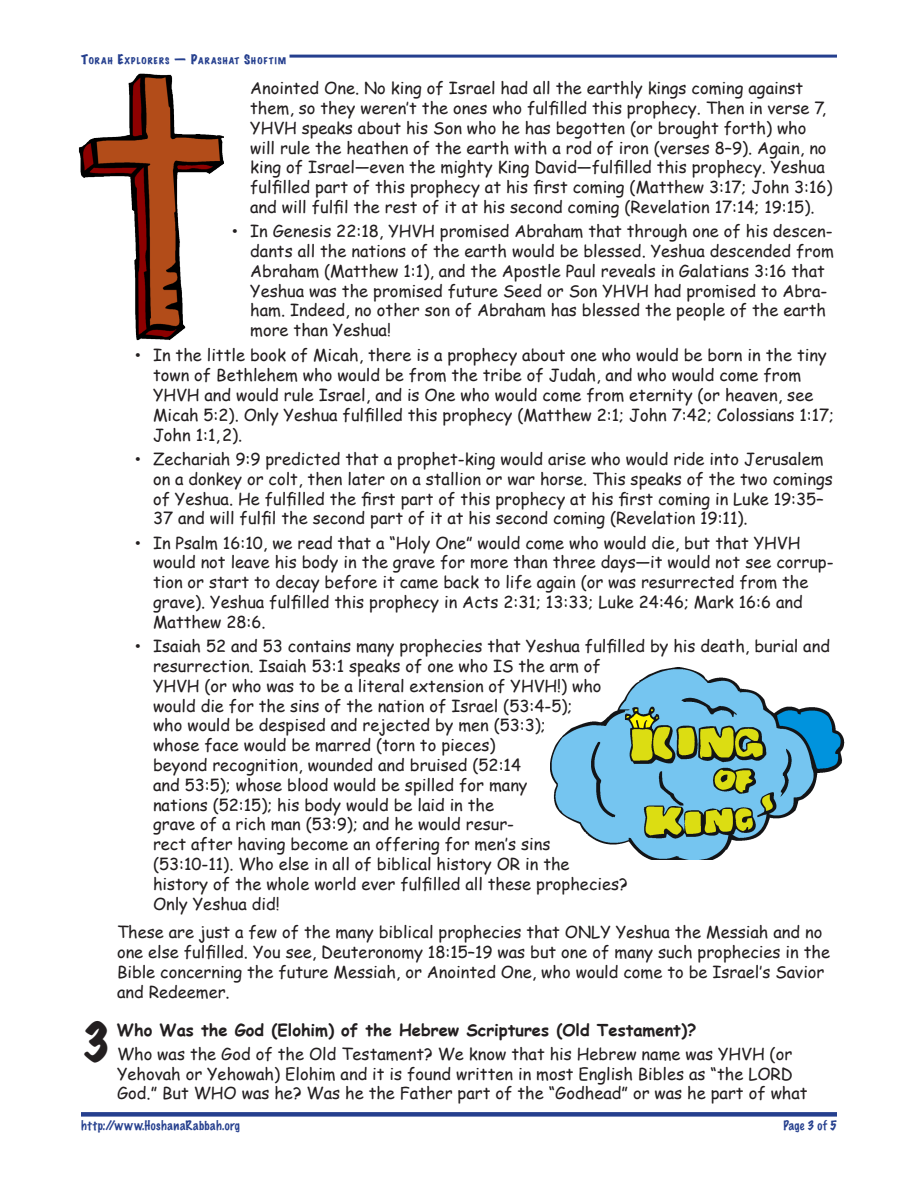
<style>
.page{position:relative;width:918px;height:1188px;background:#fff}
.page>*{position:absolute;margin:0;border:0;box-sizing:border-box;transform-origin:0 0}
.TE___hanging_indent{font:expanded 46.5px "Marker Felt";color:#231f20}
.TE_indent_left_2p{font:16.5px/19.8px "Comic Sans MS";color:#231f20}
.TE___hanging_indent-2{font:700 16.5px "Comic Sans MS";color:#231f20}
.t1{font:100 12px "Marker Felt";letter-spacing:.045em;color:#253f8e}
.t2{font:expanded 8.4px "Marker Felt";letter-spacing:.135em;color:#253f8e}
.s1{font-size:12px}
.s2{font-family:"Adobe Caslon Pro"}
</style>
<div class="page">
<div style="left:81px;top:1112px;width:756px;height:5px;background:#253f8e"></div>
<hr style="left:290px;top:55px;width:547px;height:3px;background:#253f8e">
<img style="left:550px;top:667px;width:294px;height:193px">
<img style="left:78px;top:74px;width:146px;height:267px">
<p class="t2" style="left:81px;top:54px;width:207px"><span class="s1">T</span>ORAH <span class="s1">E</span>XPLORERS <span class="s1">— P</span>ARASHAT <span class="s1">S</span>HOFTIM</p>
<p class="TE_indent_left_2p" style="left:250px;top:78px;width:584px">Anointed One. No king of Israel had all the earthly kings coming against them, so they weren’t the ones who fulfilled this prophecy. Then in verse 7, YHVH speaks about his Son who he has begotten (or brought forth) who will rule the heathen of the earth with a rod of iron (verses 8–9). Again, no king of Israel—even the mighty King David—fulfilled this prophecy. Yeshua fulfilled part of this prophecy at his first coming (Matthew 3:17; John 3:16) and will fulfil the rest of it at his second coming (Revelation 17:14; 19:15).</p>
<p class="TE_indent_left_2p" style="left:250px;top:221px;width:585px;text-indent:-18px"><span class="s2">•</span> In Genesis 22:18, YHVH promised Abraham that through one of his descen&shy;dants all the nations of the earth would be blessed. Yeshua descended from Abraham (Matthew 1:1), and the Apostle Paul reveals in Galatians 3:16 that Yeshua was the promised future Seed or Son YHVH had promised to Abra&shy;ham. Indeed, no other son of Abraham has blessed the people of the earth more than Yeshua!</p>
<p class="TE_indent_left_2p" style="left:153px;top:345px;width:683px;text-indent:-18px"><span class="s2">•</span> In the little book of Micah, there is a prophecy about one who would be born in the tiny town of Bethlehem who would be from the tribe of Judah, and who would come from YHVH and would rule Israel, and is One who would come from eternity (or heaven, see Micah 5:2). Only Yeshua fulfilled this prophecy (Matthew 2:1; John 7:42; Colossians 1:17; John 1:1,2).</p>
<p class="TE_indent_left_2p" style="left:153px;top:449px;width:681px;text-indent:-18px"><span class="s2">•</span> Zechariah 9:9 predicted that a prophet-king would arise who would ride into Jerusalem on a donkey or colt, then later on a stallion or war horse. This speaks of the two comings of Yeshua. He fulfilled the first part of this prophecy at his first coming in Luke 19:35– 37 and will fulfil the second part of it at his second coming (Revelation 19:11).</p>
<p class="TE_indent_left_2p" style="left:153px;top:532px;width:682px;text-indent:-18px"><span class="s2">•</span> In Psalm 16:10, we read that a “Holy One” would come who would die, but that YHVH would not leave his body in the grave for more than three days—it would not see corrup&shy;tion or start to decay before it came back to life again (or was resurrected from the grave). Yeshua fulfilled this prophecy in Acts 2:31; 13:33; Luke 24:46; Mark 16:6 and Matthew 28:6.</p>
<p class="TE_indent_left_2p" style="left:153px;top:636px;width:679px;text-indent:-18px"><span class="s2">•</span> Isaiah 52 and 53 contains many prophecies that Yeshua fulfilled by his death, burial and resurrection. Isaiah 53:1 speaks of one who IS the arm of<br>YHVH (or who was to be a literal extension of YHVH!) who<br>would die for the sins of the nation of Israel (53:4-5);<br>who would be despised and rejected by men (53:3);<br>whose face would be marred (torn to pieces)<br>beyond recognition, wounded and bruised (52:14<br>and 53:5); whose blood would be spilled for many<br>nations (52:15); his body would be laid in the<br>grave of a rich man (53:9); and he would resur-<br>rect after having become an offering for men’s sins<br>(53:10-11). Who else in all of biblical history OR in the<br>history of the whole world ever fulfilled all these prophecies?<br>Only Yeshua did!</p>
<p class="TE_indent_left_2p" style="left:117px;top:922px;width:715px">These are just a few of the many biblical prophecies that ONLY Yeshua the Messiah and no one else fulfilled. You see, Deuteronomy 18:15–19 was but one of many such prophecies in the Bible concerning the future Messiah, or Anointed One, who would come to be Israel’s Savior and Redeemer.</p>
<p class="TE___hanging_indent" style="left:81px;top:1005px;width:32px">3</p>
<p class="TE___hanging_indent-2" style="left:117px;top:1017px;width:581px">Who Was the God (Elohim) of the Hebrew Scriptures (Old Testament)?</p>
<p class="TE_indent_left_2p" style="left:117px;top:1043px;width:692px">Who was the God of the Old Testament? We know that his Hebrew name was YHVH (or<br>Yehovah or -Yehowah) Elohim and it is found written in most English Bibles as “the LORD<br>God.” But WHO was he? Was he the Father part of the “Godhead” or was he part of what</p>
<p class="t1" style="left:81px;top:1116px;width:161px">http://www.HoshanaRabbah.org</p>
<p class="t1" style="left:783px;top:1116px;width:55px">Page 3 of 5</p>
</div>
